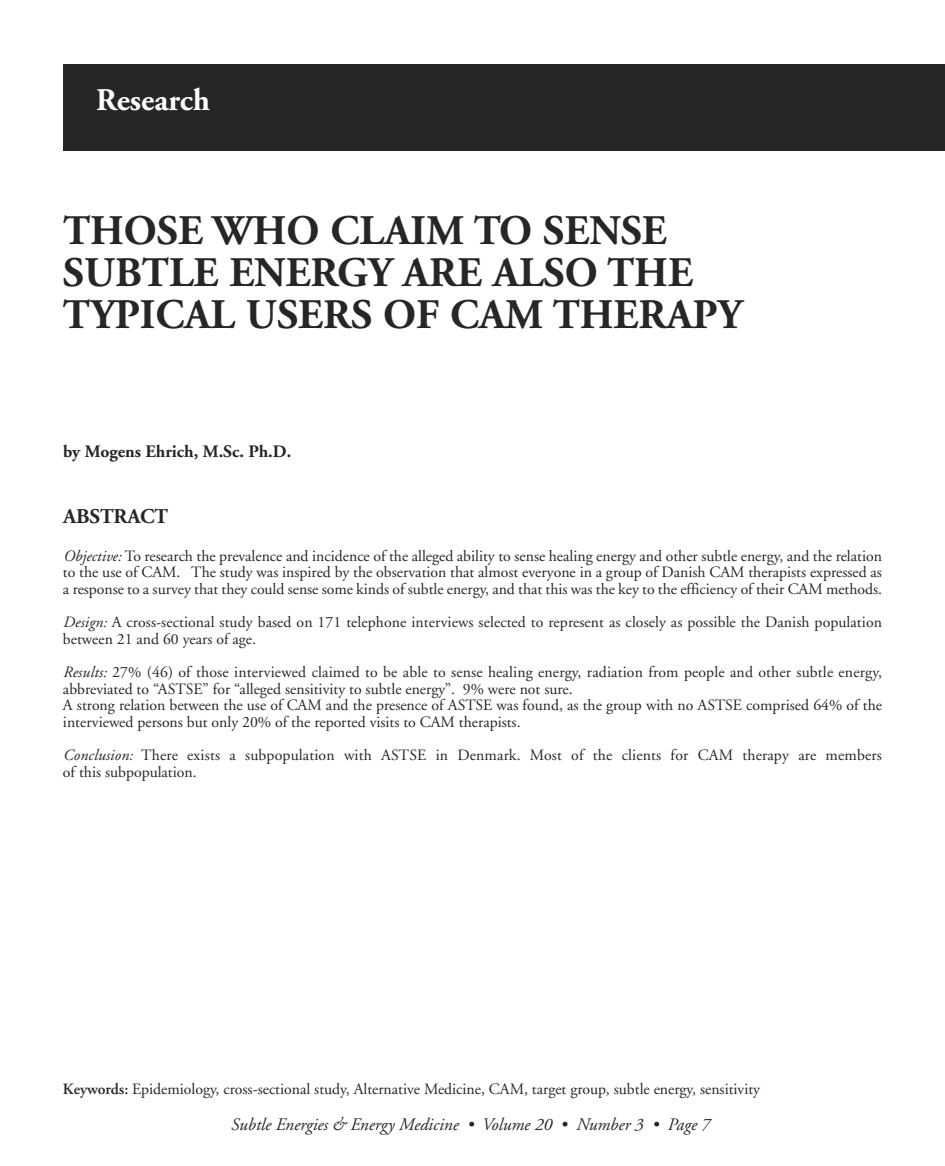
<style>
.page{position:relative;width:945px;height:1166px;background:#fff}
.page>*{position:absolute;margin:0;border:0;box-sizing:border-box;transform-origin:0 0}
.t1{font:700 42px/42px "Adobe Garamond";color:#272627}
.t2{font:700 31.5px "Adobe Garamond";color:#fff}
.t3{font:700 21px "Adobe Garamond";color:#272627}
.t4{font:italic 17.5px "Adobe Garamond";color:#272627}
.t5{font:700 17.5px "Adobe Garamond";color:#272627}
.t6{font:15.75px/16.6px "Adobe Garamond";color:#272627}
.s1{font-style:italic}
.s2{font-weight:600}
</style>
<div class="page">
<div style="left:63px;top:64px;width:882px;height:86px;background:#272627"></div>
<h2 class="t2" style="left:96px;top:87px;width:115px">Research</h2>
<h1 class="t1" style="left:63px;top:213px;width:680px">THOSE WHO CLAIM TO SENSE<br>SUBTLE ENERGY ARE ALSO THE<br>TYPICAL USERS OF CAM THERAPY</h1>
<p class="t5" style="left:63px;top:444px;width:230px">by Mogens Ehrich, M.Sc. Ph.D.</p>
<h3 class="t3" style="left:63px;top:508px;width:107px">ABSTRACT</h3>
<p class="t6" style="left:63px;top:549px;width:821px;text-align:justify"><span class="s1">Objective:</span> To research the prevalence and incidence of the alleged ability to sense healing energy and other subtle energy, and the relation to the use of CAM. The study was inspired by the observation that almost everyone in a group of Danish CAM therapists expressed as a response to a survey that they could sense some kinds of subtle energy, and that this was the key to the efficiency of their CAM methods.</p>
<p class="t6" style="left:63px;top:615px;width:821px"><span class="s1">Design:</span> A cross-sectional study based on 171 telephone interviews selected to represent as closely as possible the Danish population between 21 and 60 years of age.</p>
<p class="t6" style="left:63px;top:665px;width:821px"><span class="s1">Results:</span> 27% (46) of those interviewed claimed to be able to sense healing energy, radiation from people and other subtle energy, abbreviated to “ASTSE” for “alleged sensitivity to subtle energy”. 9% were not sure.<br>A strong relation between the use of CAM and the presence of ASTSE was found, as the group with no ASTSE comprised 64% of the interviewed persons but only 20% of the reported visits to CAM therapists.</p>
<p class="t6" style="left:63px;top:748px;width:821px"><span class="s1">Conclusion:</span> There exists a subpopulation with ASTSE in Denmark. Most of the clients for CAM therapy are members of this subpopulation.</p>
<p class="t6" style="left:63px;top:1081px;width:699px"><span class="s2">Keywords:</span> Epidemiology, cross-sectional study, Alternative Medicine, CAM, target group, subtle energy, sensitivity</p>
<p class="t4" style="left:231px;top:1117px;width:480px">Subtle Energies &amp; Energy Medicine • Volume 20 • Number 3 • Page 7</p>
</div>
